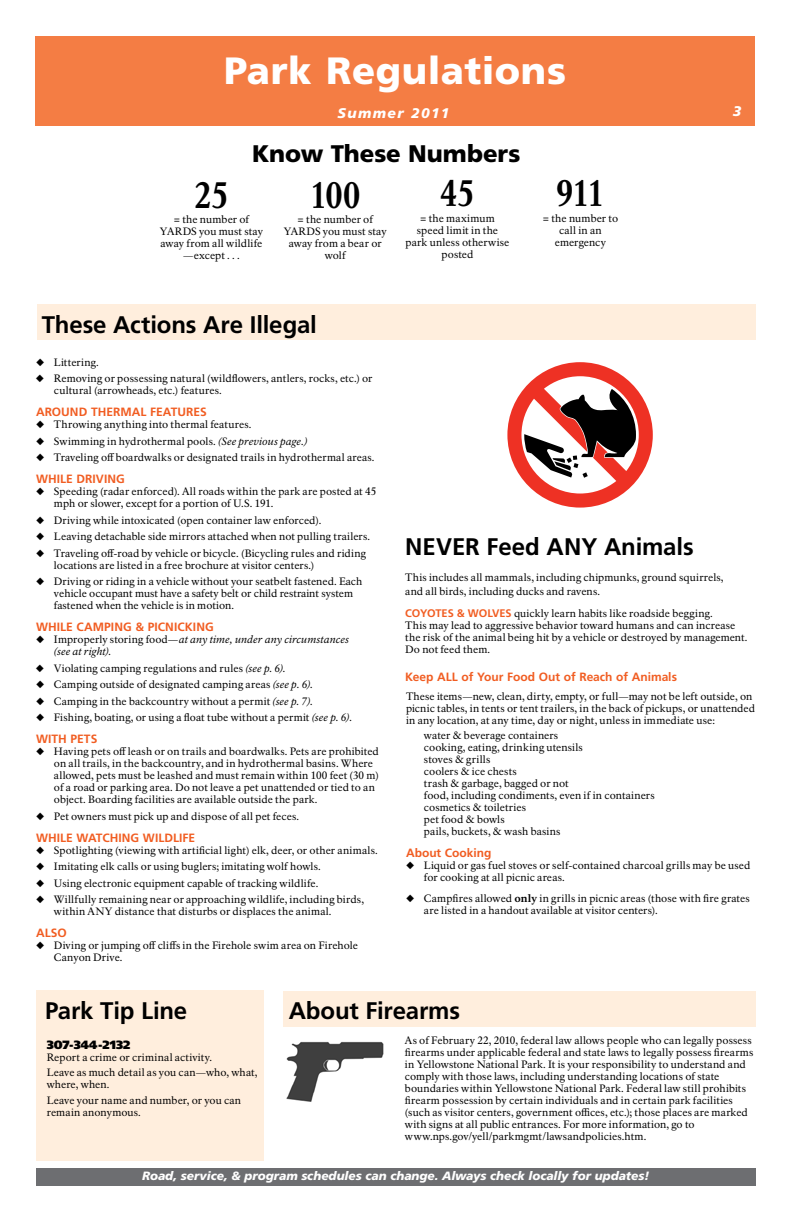
<style>
.page{position:relative;width:792px;height:1224px;background:#fff}
.page>*{position:absolute;margin:0;border:0;box-sizing:border-box;transform-origin:0 0}
.t1{font:900 38px "Frutiger LT Std";letter-spacing:.015em;color:#fff}
.t2{font:700 36px "NPS Rawlinson OT Cond";letter-spacing:-.035em;color:#000}
.t3{font:700 24px "Frutiger LT Std";letter-spacing:-.005em;color:#000}
.t4{font:900 24px "Frutiger LT Std";letter-spacing:-.005em;color:#000}
.t5{font:italic 900 14px "Frutiger LT Std";letter-spacing:.1em;color:#fff}
.t6{font:700 12px "Frutiger LT Std";color:#f15d22}
.t7{font:italic 900 12px "Frutiger LT Std";letter-spacing:-.005em;color:#fff}
.t8{font:900 12px "Frutiger LT Std";color:#000}
.t9{font:10.5px/12px "NPS Rawlinson OT";letter-spacing:.01em;color:#000}
.t10{font:italic 10.5px/12px "NPS Rawlinson OT";letter-spacing:.01em;color:#000}
.s1{font-style:italic}
.s2{font-style:normal}
.s3{font-family:"Frutiger LT Std";font-weight:700;font-size:11px;color:#f15d22}
.s4{font-weight:800}
</style>
<div class="page">
<div style="left:36px;top:1168px;width:720px;height:18px;background:#6d6e71"></div>
<div style="left:35px;top:36px;width:720px;height:90px;background:#f47d44"></div>
<div style="left:37px;top:304px;width:719px;height:36px;background:#fed"></div>
<div style="left:283px;top:991px;width:473px;height:36px;background:#fed"></div>
<img style="left:286px;top:1041px;width:98px;height:61px">
<div style="left:36px;top:990px;width:228px;height:171px;background:#fed"></div>
<div style="left:507px;top:362px;width:146px;height:146px;background:#ee3124;border-radius:50%"></div>
<svg style="left:521px;top:376px;width:118px;height:118px"></svg>
<h1 class="t1" style="left:224px;top:47px;width:344px">Park Regulations</h1>
<h3 class="t5" style="left:340px;top:101px;width:114px">Summer 2011</h3>
<h3 class="t5" style="left:337px;top:104px;width:114px">Summer 2011</h3>
<h3 class="t4" style="left:252px;top:139px;width:270px">Know These Numbers</h3>
<h2 class="t2" style="left:194px;top:174px;width:36px">25</h2>
<p class="t9" style="left:160px;top:214px;width:105px;text-align:center">= the number of<br>YARDS you must stay away from all wildlife —except . . .</p>
<h2 class="t2" style="left:310px;top:174px;width:53px">100</h2>
<p class="t9" style="left:284px;top:214px;width:105px;text-align:center">= the number of<br>YARDS you must stay away from a bear or wolf</p>
<h2 class="t2" style="left:440px;top:172px;width:37px">45</h2>
<p class="t9" style="left:406px;top:212px;width:105px;text-align:center">= the maximum speed limit in the park unless otherwise posted</p>
<h3 class="t3" style="left:42px;top:310px;width:277px">These Actions Are Illegal</h3>
<h2 class="t2" style="left:556px;top:172px;width:51px">911</h2>
<p class="t9" style="left:543px;top:212px;width:77px;text-align:center">= the number to call in an emergency</p>
<h3 class="t5" style="left:733px;top:103px;width:10px">3</h3>
<p class="t9" style="left:36px;top:356px;width:64px">◆ Littering.</p>
<p class="t9" style="left:54px;top:373px;width:320px;text-indent:-18px">◆ Removing or possessing natural (wildflowers, antlers, rocks, etc.) or cultural (arrowheads, etc.) features.</p>
<p class="t6" style="left:36px;top:405px;width:172px">AROUND THERMAL FEATURES</p>
<p class="t9" style="left:36px;top:419px;width:217px">◆ Throwing anything into thermal features.</p>
<p class="t9" style="left:36px;top:435px;width:273px">◆ Swimming in hydrothermal pools. <span class="s1">(See previous page.)</span></p>
<p class="t9" style="left:36px;top:452px;width:340px">◆ Traveling off boardwalks or designated trails in hydrothermal areas.</p>
<p class="t6" style="left:36px;top:472px;width:90px">WHILE DRIVING</p>
<p class="t9" style="left:54px;top:486px;width:324px;text-indent:-18px">◆ Speeding (radar enforced). All roads within the park are posted at 45 mph or slower, except for a portion of U.S. 191.</p>
<p class="t9" style="left:36px;top:514px;width:287px">◆ Driving while intoxicated (open container law enforced).</p>
<p class="t9" style="left:36px;top:531px;width:336px">◆ Leaving detachable side mirrors attached when not pulling trailers.</p>
<p class="t9" style="left:54px;top:547px;width:314px;text-indent:-18px">◆ Traveling off-road by vehicle or bicycle. (Bicycling rules and riding locations are listed in a free brochure at visitor centers.)</p>
<p class="t9" style="left:54px;top:576px;width:310px;text-indent:-18px">◆ Driving or riding in a vehicle without your seatbelt fastened. Each vehicle occupant must have a safety belt or child restraint system fastened when the vehicle is in motion.</p>
<p class="t6" style="left:36px;top:620px;width:179px">WHILE CAMPING &amp; PICNICKING</p>
<p class="t10" style="left:54px;top:634px;width:297px;text-indent:-18px">◆ <span class="s2">Improperly storing food</span>—at any time, under any circumstances (see at right).</p>
<p class="t9" style="left:36px;top:662px;width:251px">◆ Violating camping regulations and rules <span class="s1">(see p. 6).</span></p>
<p class="t9" style="left:36px;top:679px;width:279px">◆ Camping outside of designated camping areas <span class="s1">(see p. 6).</span></p>
<p class="t9" style="left:36px;top:695px;width:279px">◆ Camping in the backcountry without a permit <span class="s1">(see p. 7).</span></p>
<p class="t9" style="left:36px;top:712px;width:318px">◆ Fishing, boating, or using a float tube without a permit <span class="s1">(see p. 6).</span></p>
<p class="t6" style="left:36px;top:732px;width:63px">WITH PETS</p>
<p class="t9" style="left:54px;top:746px;width:327px;text-indent:-18px">◆ Having pets off leash or on trails and boardwalks. Pets are prohibited on all trails, in the backcountry, and in hydrothermal basins. Where allowed, pets must be leashed and must remain within 100 feet (30 m) of a road or parking area. Do not leave a pet unattended or tied to an object. Boarding facilities are available outside the park.</p>
<p class="t9" style="left:36px;top:810px;width:265px">◆ Pet owners must pick up and dispose of all pet feces.</p>
<p class="t6" style="left:36px;top:831px;width:161px">WHILE WATCHING WILDLIFE</p>
<p class="t9" style="left:36px;top:844px;width:343px">◆ Spotlighting (viewing with artificial light) elk, deer, or other animals.</p>
<p class="t9" style="left:36px;top:861px;width:286px">◆ Imitating elk calls or using buglers; imitating wolf howls.</p>
<p class="t9" style="left:36px;top:877px;width:284px">◆ Using electronic equipment capable of tracking wildlife.</p>
<p class="t9" style="left:54px;top:894px;width:312px;text-indent:-18px">◆ Willfully remaining near or approaching wildlife, including birds, within ANY distance that disturbs or displaces the animal.</p>
<p class="t6" style="left:36px;top:926px;width:32px">ALSO</p>
<p class="t9" style="left:54px;top:940px;width:305px;text-indent:-18px">◆ Diving or jumping off cliffs in the Firehole swim area on Firehole<br>Canyon Drive.</p>
<h3 class="t3" style="left:405px;top:533px;width:290px">NEVER Feed ANY Animals</h3>
<p class="t9" style="left:405px;top:570px;width:320px;line-height:14px">This includes all mammals, including chipmunks, ground squirrels, and all birds, including ducks and ravens.</p>
<p class="t9" style="left:405px;top:608px;width:344px"><span class="s3">COYOTES &amp; WOLVES</span> quickly learn habits like roadside begging.<br>This may lead to aggressive behavior toward humans and can increase the risk of the animal being hit by a vehicle or destroyed by management.<br>Do not feed them.</p>
<p class="t6" style="left:405px;top:670px;width:273px">Keep ALL of Your Food Out of Reach of Animals</p>
<p class="t9" style="left:406px;top:690px;width:351px">These items—new, clean, dirty, empty, or full—may not be left outside, on picnic tables, in tents or tent trailers, in the back of pickups, or unattended in any location, at any time, day or night, unless in immediate use:</p>
<p class="t9" style="left:424px;top:730px;width:232px">water &amp; beverage containers<br>cooking, eating, drinking utensils<br>stoves &amp; grills<br>coolers &amp; ice chests<br>trash &amp; garbage, bagged or not<br>food, including condiments, even if in containers cosmetics &amp; toiletries<br>pet food &amp; bowls<br>pails, buckets, &amp; wash basins</p>
<p class="t6" style="left:406px;top:845px;width:87px">About Cooking</p>
<p class="t9" style="left:424px;top:859px;width:328px;text-indent:-18px">◆ Liquid or gas fuel stoves or self-contained charcoal grills may be used for cooking at all picnic areas.</p>
<p class="t9" style="left:424px;top:892px;width:327px;text-indent:-18px">◆ Campfires allowed <span class="s4">only</span> in grills in picnic areas (those with fire grates are listed in a handout available at visitor centers).</p>
<h3 class="t3" style="left:45px;top:997px;width:144px">Park Tip Line</h3>
<p class="t8" style="left:47px;top:1037px;width:85px">307-344-2132</p>
<p class="t9" style="left:47px;top:1049px;width:212px;line-height:15.6px">Report a crime or criminal activity.<br>Leave as much detail as you can—who, what,</p>
<p class="t9" style="left:47px;top:1077px;width:196px;line-height:15.6px">where, when.<br>Leave your name and number, or you can</p>
<p class="t9" style="left:47px;top:1106px;width:96px">remain anonymous.</p>
<h3 class="t3" style="left:289px;top:997px;width:173px">About Firearms</h3>
<p class="t9" style="left:405px;top:1034px;width:350px">As of February 22, 2010, federal law allows people who can legally possess firearms under applicable federal and state laws to legally possess firearms in Yellowstone National Park. It is your responsibility to understand and comply with those laws, including understanding locations of state boundaries within Yellowstone National Park. Federal law still prohibits firearm possession by certain individuals and in certain park facilities (such as visitor centers, government offices, etc.); those places are marked with signs at all public entrances. For more information, go to www.nps.gov/yell/parkmgmt/lawsandpolicies.htm.</p>
<p class="t7" style="left:142px;top:1169px;width:509px">Road, service, &amp; program schedules can change. Always check locally for updates!</p>
</div>
